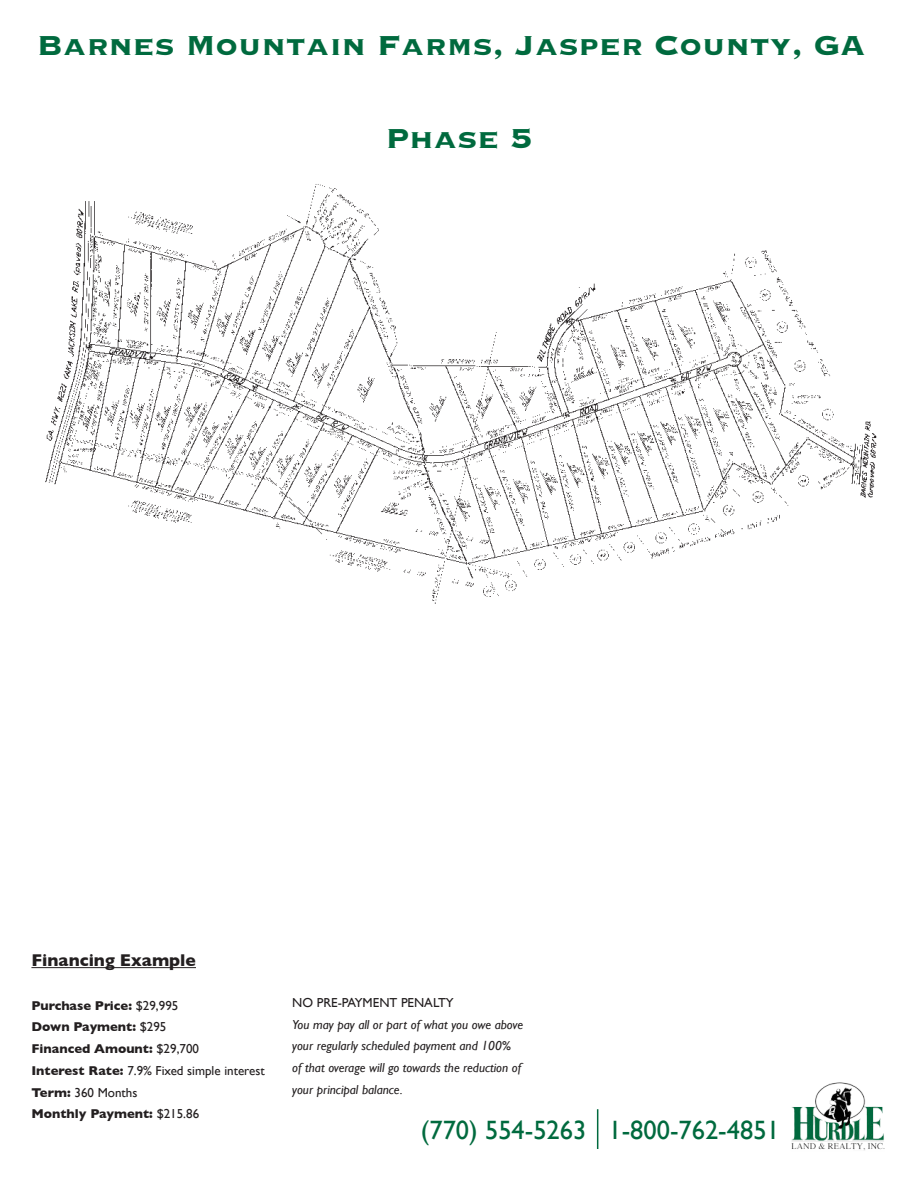
<style>
.page{position:relative;width:918px;height:1188px;background:#fff}
.page>*{position:absolute;margin:0;border:0;box-sizing:border-box;transform-origin:0 0}
.t1{font:700 36px "Copperplate";color:#006a3e}
.t2{font:26.55px "Gill Sans";color:#006a3e}
.t3{font:700 17.4px "Gill Sans";color:#231f20}
.t4{font:italic 13.05px/21.8px "Gill Sans";color:#231f20}
.t5{font:700 13.05px/21.8px "Gill Sans";color:#231f20}
.t6{font:13.05px "Gill Sans";color:#231f20}
.s1{font-weight:400}
</style>
<div class="page">
<img style="left:791px;top:1082px;width:94px;height:69px">
<hr style="left:597px;top:1109px;width:1px;height:40px;background:#006a3e">
<hr style="left:31px;top:967px;width:165px;height:1px;background:#231f20">
<img style="left:45px;top:184px;width:832px;height:420px">
<h1 class="t1" style="left:37px;top:21px;width:830px">Barnes Mountain Farms, Jasper County, GA</h1>
<h1 class="t1" style="left:385px;top:114px;width:149px">Phase 5</h1>
<h3 class="t3" style="left:31px;top:953px;width:166px">Financing Example</h3>
<p class="t5" style="left:31px;top:996px;width:235px">Purchase Price: <span class="s1">$29,995<br></span>Down Payment: <span class="s1">$295<br></span>Financed Amount: <span class="s1">$29,700<br></span>Interest Rate: <span class="s1">7.9% Fixed simple interest<br></span>Term: <span class="s1">360 Months<br></span>Monthly Payment: <span class="s1">$215.86</span></p>
<p class="t6" style="left:292px;top:997px;width:163px">NO PRE-PAYMENT PENALTY</p>
<p class="t4" style="left:292px;top:1014px;width:232px">You may pay all or part of what you owe above your regularly scheduled payment and 100% of that overage will go towards the reduction of your principal balance.</p>
<h2 class="t2" style="left:421px;top:1119px;width:360px">(770) 554-5263 1-800-762-4851</h2>
</div>
